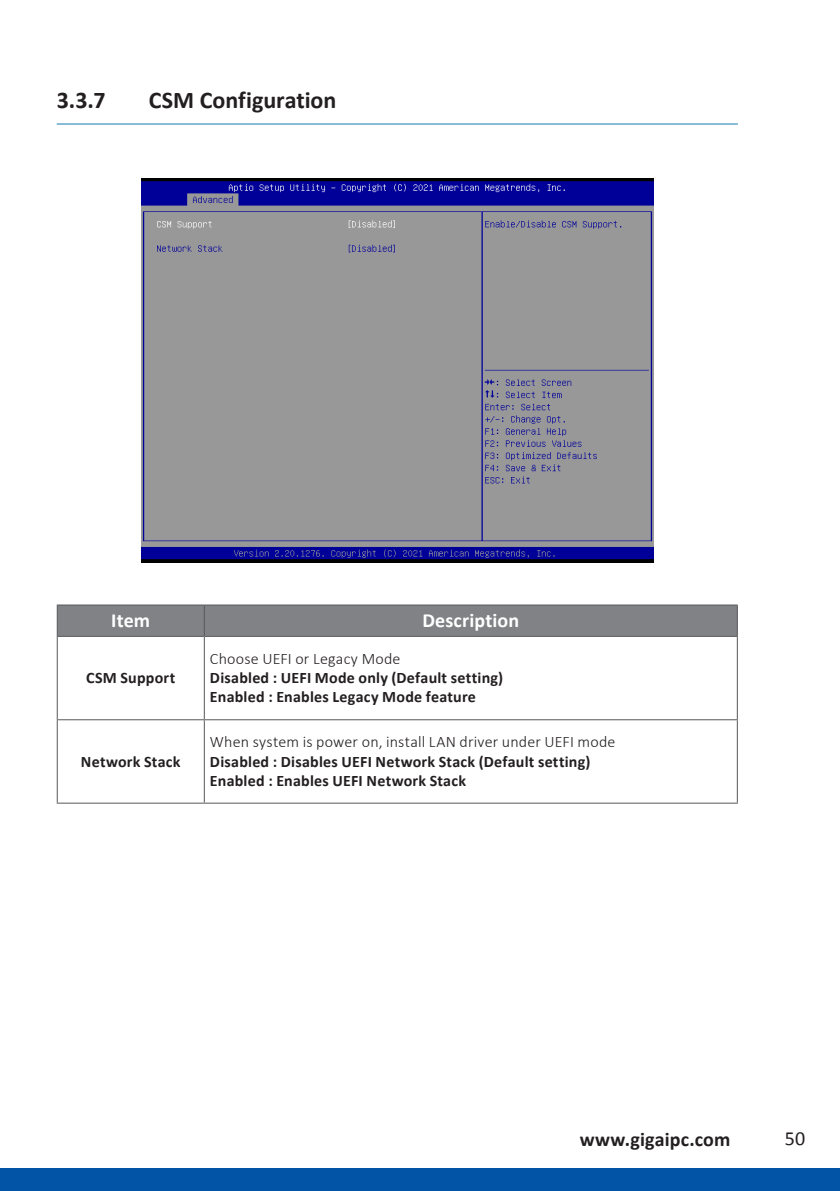
<style>
.page{position:relative;width:840px;height:1191px;background:#fff}
.page>*{position:absolute;margin:0;border:0;box-sizing:border-box;transform-origin:0 0}
.Header01{font:700 24px "Calibri";color:#231f20}
.t1{font:700 20px "Calibri";letter-spacing:.005em;color:#231f20}
.Cell-HwInfo-Title-W{font:700 20px "Calibri";letter-spacing:.005em;color:#fff}
.t2{font:20px "Calibri";color:#231f20}
.P-Contents01{font:700 16px "Calibri";letter-spacing:.015em;color:#231f20}
.P-Contents01-2{font:300 16px "Calibri";letter-spacing:.01em;color:#231f20}
.Cell-HwInfo-Title-W-2{font:700 16px "Calibri";letter-spacing:.015em;color:#231f20}
</style>
<div class="page">
<svg style="left:0;top:1168px;width:1px;height:23px"></svg>
<div style="left:1px;top:1168px;width:838px;height:23px;background:#0154a6"></div>
<hr style="left:57px;top:123px;width:680px;height:1px;background:#1779b0">
<div style="left:58px;top:605px;width:678px;height:31px;background:#808285"></div>
<svg style="left:58px;top:637px;width:678px;height:165px"></svg>
<hr style="left:204px;top:605px;width:1px;height:31px;background:#57585a">
<hr style="left:204px;top:637px;width:1px;height:82px;background:#57585a">
<hr style="left:204px;top:720px;width:1px;height:82px;background:#57585a">
<hr style="left:57px;top:604px;width:147px;height:1px;background:#57585a">
<hr style="left:57px;top:605px;width:1px;height:31px;background:#57585a">
<hr style="left:204px;top:604px;width:533px;height:1px;background:#57585a">
<hr style="left:736px;top:605px;width:1px;height:31px;background:#57585a">
<hr style="left:57px;top:636px;width:147px;height:1px;background:#57585a">
<hr style="left:57px;top:637px;width:1px;height:82px;background:#57585a">
<hr style="left:204px;top:636px;width:533px;height:1px;background:#57585a">
<hr style="left:736px;top:637px;width:1px;height:82px;background:#57585a">
<hr style="left:57px;top:719px;width:147px;height:1px;background:#57585a">
<hr style="left:57px;top:720px;width:1px;height:82px;background:#57585a">
<hr style="left:204px;top:719px;width:533px;height:1px;background:#57585a">
<hr style="left:736px;top:720px;width:1px;height:82px;background:#57585a">
<hr style="left:57px;top:802px;width:147px;height:1px;background:#57585a">
<hr style="left:204px;top:802px;width:533px;height:1px;background:#57585a">
<img style="left:141px;top:179px;width:512px;height:383px">
<p class="Header01" style="left:57px;top:85px;width:50px">3.3.7</p>
<p class="Header01" style="left:149px;top:85px;width:189px">CSM Configuration</p>
<p class="Cell-HwInfo-Title-W" style="left:111px;top:607px;width:40px">Item</p>
<p class="Cell-HwInfo-Title-W" style="left:422px;top:607px;width:98px">Description</p>
<p class="Cell-HwInfo-Title-W-2" style="left:86px;top:667px;width:91px">CSM Support</p>
<p class="Cell-HwInfo-Title-W-2" style="left:81px;top:751px;width:101px">Network Stack</p>
<p class="P-Contents01-2" style="left:210px;top:648px;width:192px">Choose UEFI or Legacy Mode</p>
<p class="P-Contents01" style="left:210px;top:667px;width:294px">Disabled : UEFI Mode only (Default setting)</p>
<p class="P-Contents01" style="left:210px;top:687px;width:267px">Enabled : Enables Legacy Mode feature</p>
<p class="P-Contents01-2" style="left:210px;top:732px;width:407px">When system is power on, install LAN driver under UEFI mode</p>
<p class="P-Contents01" style="left:210px;top:751px;width:382px">Disabled : Disables UEFI Network Stack (Default setting)</p>
<p class="P-Contents01" style="left:210px;top:770px;width:257px">Enabled : Enables UEFI Network Stack</p>
<p class="t1" style="left:579px;top:1126px;width:152px">www.gigaipc.com</p>
<p class="t2" style="left:784px;top:1125px;width:22px">50</p>
</div>
